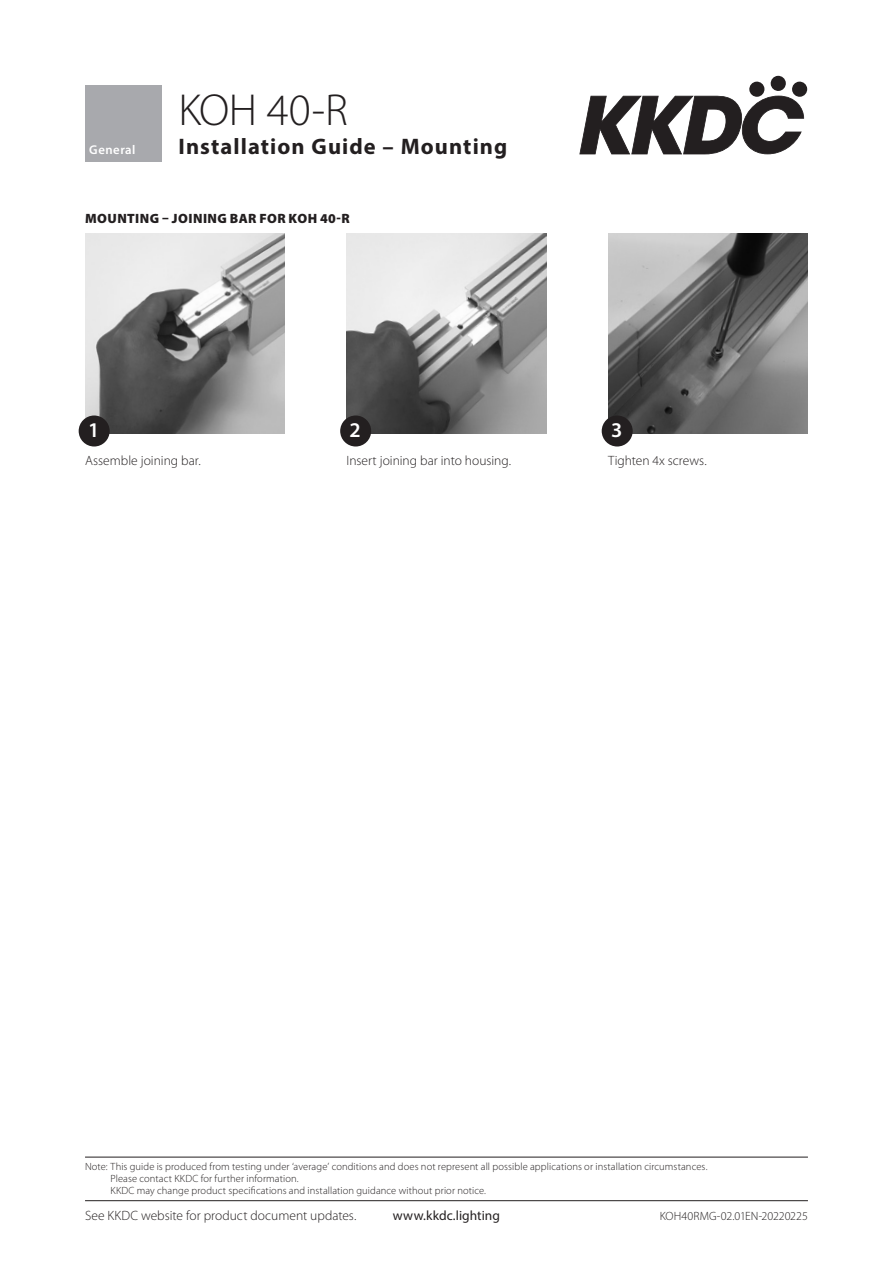
<style>
.page{position:relative;width:893px;height:1263px;background:#fff}
.page>*{position:absolute;margin:0;border:0;box-sizing:border-box;transform-origin:0 0}
.title_line1{font:300 45px "Myriad Pro";color:#231f20}
.title_line2{font:700 22.5px "Myriad Pro";letter-spacing:.045em;color:#231f20}
.sketch_number{font:600 21px "Myriad Pro";color:#fff}
.image_caption{font:300 13.5px "Myriad Pro";color:#231f20}
.Heading__caps{font:900 13.5px "Myriad Pro";letter-spacing:.035em;color:#231f20}
.t1{font:13.5px "Myriad Pro";letter-spacing:.005em;color:#231f20}
.t2{font:600 12.75px "Myriad Pro";letter-spacing:.04em;color:#fff}
.t3{font:300 12px "Myriad Pro";color:#231f20}
.t4{font:300 10.5px/12px "Myriad Pro";letter-spacing:.01em;color:#231f20}
</style>
<div class="page">
<svg style="left:579px;top:96px;width:225px;height:58px"></svg>
<svg style="left:749px;top:81px;width:16px;height:16px"></svg>
<div style="left:770px;top:76px;width:16px;height:15px;background:#231f20;border-radius:50%"></div>
<div style="left:792px;top:81px;width:15px;height:16px;background:#231f20;border-radius:50%"></div>
<div style="left:85px;top:85px;width:77px;height:77px;background:#a8a9ad"></div>
<hr style="left:85px;top:1157px;width:723px;height:1px;background:#231f20">
<hr style="left:85px;top:1200px;width:723px;height:1px;background:#231f20">
<img style="left:85px;top:234px;width:200px;height:200px">
<img style="left:347px;top:234px;width:199px;height:200px">
<img style="left:608px;top:234px;width:200px;height:200px">
<div style="left:79px;top:415px;width:31px;height:31px;background:#231f20;border-radius:50%"></div>
<div style="left:340px;top:415px;width:31px;height:31px;background:#231f20;border-radius:50%"></div>
<div style="left:602px;top:415px;width:31px;height:31px;background:#231f20;border-radius:50%"></div>
<p class="t2" style="left:89px;top:142px;width:48px">General</p>
<p class="title_line1" style="left:179px;top:83px;width:171px">KOH 40-R</p>
<p class="title_line2" style="left:179px;top:132px;width:330px">Installation Guide – Mounting</p>
<p class="Heading__caps" style="left:85px;top:209px;width:266px">MOUNTING – JOINING BAR FOR KOH 40-R</p>
<p class="sketch_number" style="left:88px;top:417px;width:13px">1</p>
<p class="sketch_number" style="left:350px;top:417px;width:13px">2</p>
<p class="sketch_number" style="left:611px;top:417px;width:13px">3</p>
<p class="image_caption" style="left:85px;top:452px;width:117px">Assemble joining bar.</p>
<p class="image_caption" style="left:347px;top:452px;width:166px">Insert joining bar into housing.</p>
<p class="image_caption" style="left:608px;top:452px;width:100px">Tighten 4x screws.</p>
<p class="t4" style="left:111px;top:1160px;width:598px;text-indent:-26px">Note: This guide is produced from testing under ‘average’ conditions and does not represent all possible applications or installation circumstances.<br>Please contact KKDC for further information.<br>KKDC may change product specifications and installation guidance without prior notice.</p>
<p class="image_caption" style="left:85px;top:1208px;width:273px">See KKDC website for product document updates.</p>
<p class="t1" style="left:393px;top:1207px;width:109px">www.kkdc.lighting</p>
<p class="t3" style="left:660px;top:1209px;width:150px">KOH40RMG-02.01EN-20220225</p>
</div>
